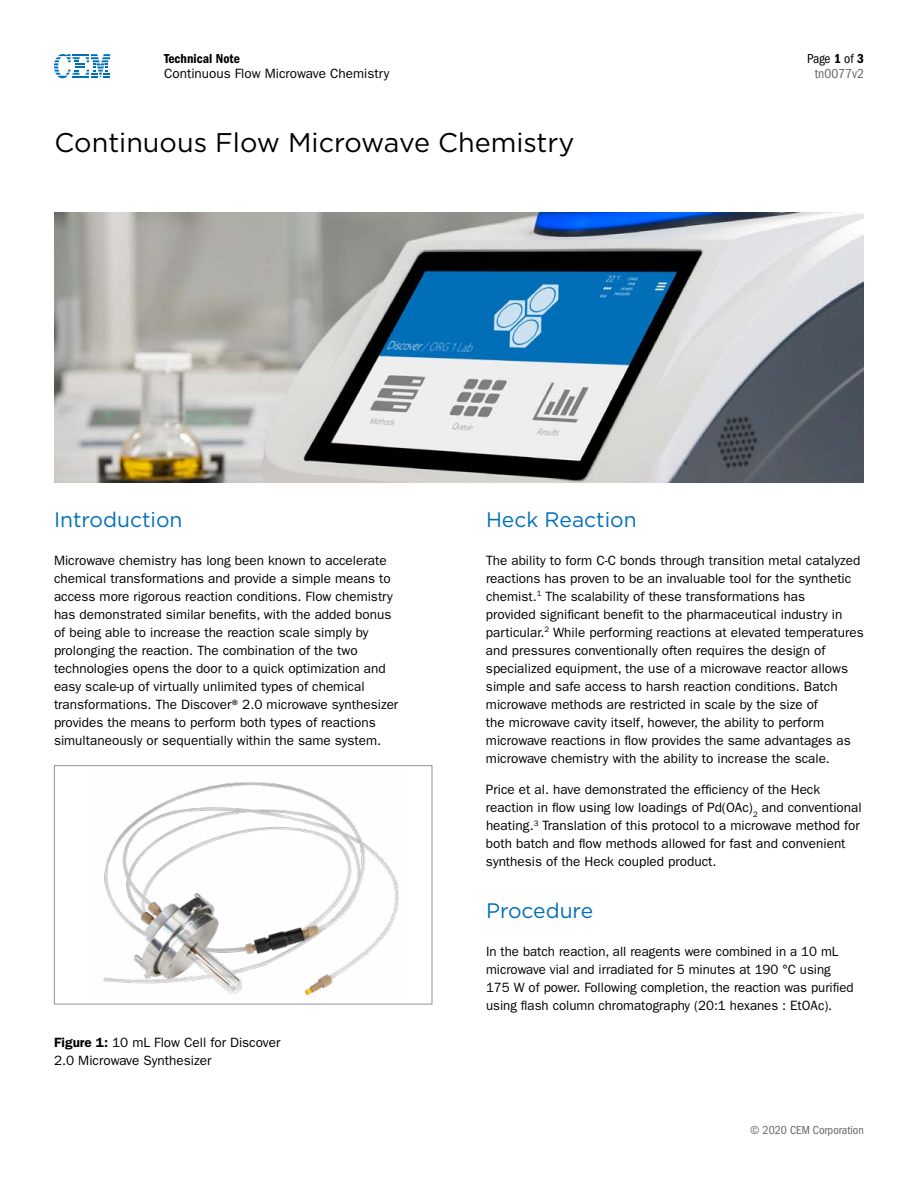
<style>
.page{position:relative;width:918px;height:1188px;background:#fff}
.page>*{position:absolute;margin:0;border:0;box-sizing:border-box;transform-origin:0 0}
.t1{font:27px "Gotham HTF";color:#000}
.t2{font:21px "Gotham HTF";color:#006fba}
.t3{font:13.5px/18px "ITC Franklin Gothic Std";color:#000}
.t4{font:13.5px "ITC Franklin Gothic Std Dm Cd";color:#000}
.t5{font:condensed 13.5px "ITC Franklin Gothic Std";letter-spacing:-.015em;color:#000}
.t6{font:condensed 13.5px "ITC Franklin Gothic Std";color:#636466}
.t7{font:condensed 12px "ITC Franklin Gothic Std";color:#636466}
.s1{font-family:"ITC Franklin Gothic Std Dm Cd";font-stretch:normal}
.s2{font-weight:600}
</style>
<div class="page">
<svg style="left:54px;top:54px;width:56px;height:24px"></svg>
<img style="left:103px;top:782px;width:296px;height:214px">
<div style="left:54px;top:765px;width:378px;height:239px;border:1px solid #939598"></div>
<img style="left:54px;top:212px;width:810px;height:270px">
<p class="t4" style="left:164px;top:51px;width:77px">Technical Note</p>
<p class="t3" style="left:164px;top:65px;width:227px">Continuous Flow Microwave Chemistry</p>
<h1 class="t1" style="left:55px;top:128px;width:521px">Continuous Flow Microwave Chemistry</h1>
<p class="t5" style="left:807px;top:51px;width:58px">Page <span class="s1">1</span> of <span class="s1">3</span></p>
<p class="t6" style="left:815px;top:66px;width:51px">tn0077v2</p>
<h2 class="t2" style="left:54px;top:508px;width:130px">Introduction</h2>
<p class="t3" style="left:54px;top:551px;width:346px">Microwave chemistry has long been known to accelerate chemical transformations and provide a simple means to access more rigorous reaction conditions. Flow chemistry has demonstrated similar benefits, with the added bonus of being able to increase the reaction scale simply by prolonging the reaction. The combination of the two technologies opens the door to a quick optimization and easy scale-up of virtually unlimited types of chemical transformations. The Discover® 2.0 microwave synthesizer provides the means to perform both types of reactions simultaneously or sequentially within the same system.</p>
<p class="t3" style="left:54px;top:1034px;width:228px"><span class="s2">Figure 1:</span> 10 mL Flow Cell for Discover<br>2.0 Microwave Synthesizer</p>
<h2 class="t2" style="left:486px;top:508px;width:152px">Heck Reaction</h2>
<p class="t3" style="left:486px;top:551px;width:379px">The ability to form C-C bonds through transition metal catalyzed reactions has proven to be an invaluable tool for the synthetic chemist.<sup>1</sup> The scalability of these transformations has<br>provided significant benefit to the pharmaceutical industry in particular.<sup>2</sup> While performing reactions at elevated temperatures and pressures conventionally often requires the design of specialized equipment, the use of a microwave reactor allows simple and safe access to harsh reaction conditions. Batch microwave methods are restricted in scale by the size of<br>the microwave cavity itself, however, the ability to perform microwave reactions in flow provides the same advantages as microwave chemistry with the ability to increase the scale.</p>
<p class="t3" style="left:486px;top:781px;width:377px">Price et al. have demonstrated the efficiency of the Heck reaction in flow using low loadings of Pd(OAc)<sub>2</sub> and conventional heating.<sup>3</sup> Translation of this protocol to a microwave method for both batch and flow methods allowed for fast and convenient synthesis of the Heck coupled product.</p>
<h2 class="t2" style="left:486px;top:899px;width:109px">Procedure</h2>
<p class="t3" style="left:486px;top:943px;width:369px">In the batch reaction, all reagents were combined in a 10 mL microwave vial and irradiated for 5 minutes at 190 °C using 175 W of power. Following completion, the reaction was purified using flash column chromatography (20:1 hexanes : EtOAc).</p>
<p class="t7" style="left:750px;top:1123px;width:115px">© 2020 CEM Corporation</p>
</div>
